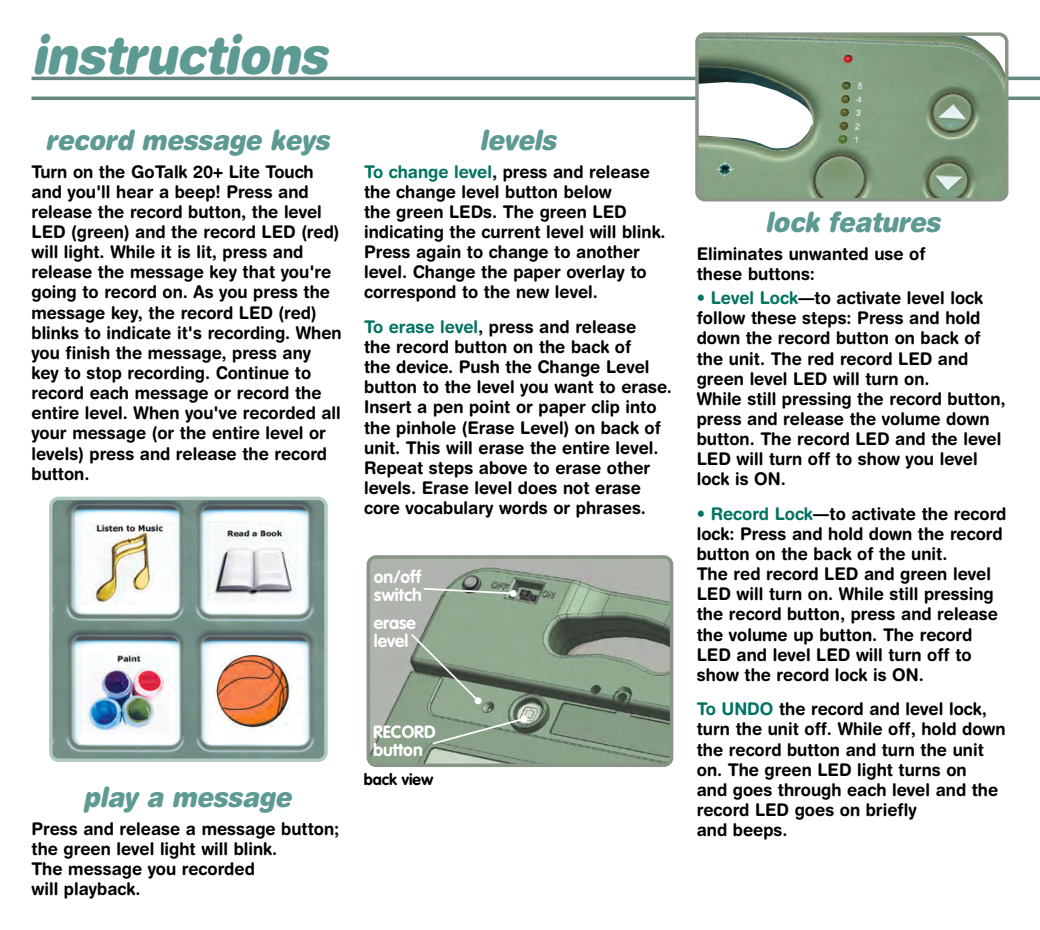
<style>
.page{position:relative;width:1040px;height:930px;background:#fff}
.page>*{position:absolute;margin:0;border:0;box-sizing:border-box;transform-origin:0 0}
.page_headers{font:italic 900 52.5px "Helvetica Rounded";letter-spacing:-.015em;color:#5c9a92;scale:.9 1}
.headers_16{font:italic 900 28px "Helvetica Rounded";letter-spacing:-.015em;color:#5c9a92;scale:.9 1}
.body_txt{font:700 17.5px/20.1px "Helvetica Rounded";color:#000;scale:.95 1}
.back_view_txt_white{font:700 17.5px/17.5px "VAG Rounded";color:#fff}
._9_on_10_left_captio{font:700 15.75px "VAG Rounded";color:#000}
.s1{color:#007360}
</style>
<div class="page">
<img style="left:371px;top:560px;width:300px;height:205px">
<div style="left:366px;top:555px;width:307px;height:211px;border:4px solid #889686;border-radius:8px"></div>
<svg style="left:409px;top:631px;width:71px;height:72px;background:#869985"></svg>
<div style="left:474px;top:697px;width:7px;height:7px;background:#fff;border-radius:50%"></div>
<svg style="left:422px;top:586px;width:93px;height:9px"></svg>
<svg style="left:509px;top:589px;width:7px;height:7px"></svg>
<svg style="left:430px;top:716px;width:96px;height:29px;background:#8ca18c"></svg>
<div style="left:520px;top:715px;width:7px;height:7px;background:#fff;border-radius:50%"></div>
<img style="left:54px;top:501px;width:269px;height:255px">
<div style="left:49px;top:496px;width:279px;height:265px;border:4px solid #b0cac1;border-radius:8px"></div>
<img style="left:81px;top:522px;width:91px;height:82px">
<img style="left:80px;top:652px;width:91px;height:82px">
<img style="left:207px;top:521px;width:92px;height:81px">
<img style="left:211px;top:652px;width:90px;height:81px">
<hr style="left:32px;top:77px;width:1008px;height:3px;background:#658981">
<svg style="left:32px;top:96px;width:1008px;height:4px;background:#799891"></svg>
<img style="left:700px;top:37px;width:303px;height:159px">
<div style="left:695px;top:32px;width:313px;height:169px;border:4px solid #889686;border-radius:8px"></div>
<p class="page_headers" style="left:32px;top:21px;width:330px">instructions</p>
<p class="headers_16" style="left:45px;top:122px;width:317px">record message keys</p>
<p class="body_txt" style="left:32px;top:161px;width:328px">Turn on the GoTalk 20+ Lite Touch and you'll hear a beep! Press and release the record button, the level LED (green) and the record LED (red) will light. While it is lit, press and release the message key that you're going to record on. As you press the message key, the record LED (red) blinks to indicate it's recording. When you finish the message, press any key to stop recording. Continue to record each message or record the entire level. When you've recorded all your message (or the entire level or levels) press and release the record button.</p>
<p class="headers_16" style="left:479px;top:122px;width:86px">levels</p>
<p class="body_txt" style="left:364px;top:161px;width:319px"><span class="s1">To change level</span>, press and release the change level button below<br>the green LEDs. The green LED indicating the current level will blink.<br>Press again to change to another level. Change the paper overlay to correspond to the new level.</p>
<p class="body_txt" style="left:364px;top:316px;width:325px"><span class="s1">To erase level</span>, press and release<br>the record button on the back of<br>the device. Push the Change Level button to the level you want to erase.<br>Insert a pen point or paper clip into the pinhole (Erase Level) on back of unit. This will erase the entire level.<br>Repeat steps above to erase other levels. Erase level does not erase core vocabulary words or phrases.</p>
<p class="back_view_txt_white" style="left:374px;top:568px;width:49px">on/off switch</p>
<p class="back_view_txt_white" style="left:374px;top:613px;width:44px">erase level</p>
<p class="headers_16" style="left:83px;top:779px;width:233px">play a message</p>
<p class="body_txt" style="left:32px;top:818px;width:325px">Press and release a message button; the green level light will blink.<br>The message you recorded<br>will playback.</p>
<p class="back_view_txt_white" style="left:373px;top:722px;width:64px">RECORD button</p>
<p class="_9_on_10_left_captio" style="left:364px;top:770px;width:71px">back view</p>
<p class="headers_16" style="left:765px;top:204px;width:196px">lock features</p>
<p class="body_txt" style="left:696px;top:243px;width:242px">Eliminates unwanted use of these buttons:</p>
<p class="body_txt" style="left:696px;top:287px;width:326px"><span class="s1">• Level Lock</span>—to activate level lock follow these steps: Press and hold down the record button on back of the unit. The red record LED and green level LED will turn on.<br>While still pressing the record button, press and release the volume down button. The record LED and the level<br>LED will turn off to show you level lock is ON.</p>
<p class="body_txt" style="left:696px;top:503px;width:327px"><span class="s1">• Record Lock</span>—to activate the record lock: Press and hold down the record button on the back of the unit.<br>The red record LED and green level LED will turn on. While still pressing the record button, press and release the volume up button. The record LED and level LED will turn off to show the record lock is ON.</p>
<p class="body_txt" style="left:696px;top:698px;width:326px"><span class="s1">To UNDO</span> the record and level lock, turn the unit off. While off, hold down the record button and turn the unit on. The green LED light turns on<br>and goes through each level and the record LED goes on briefly<br>and beeps.</p>
</div>
